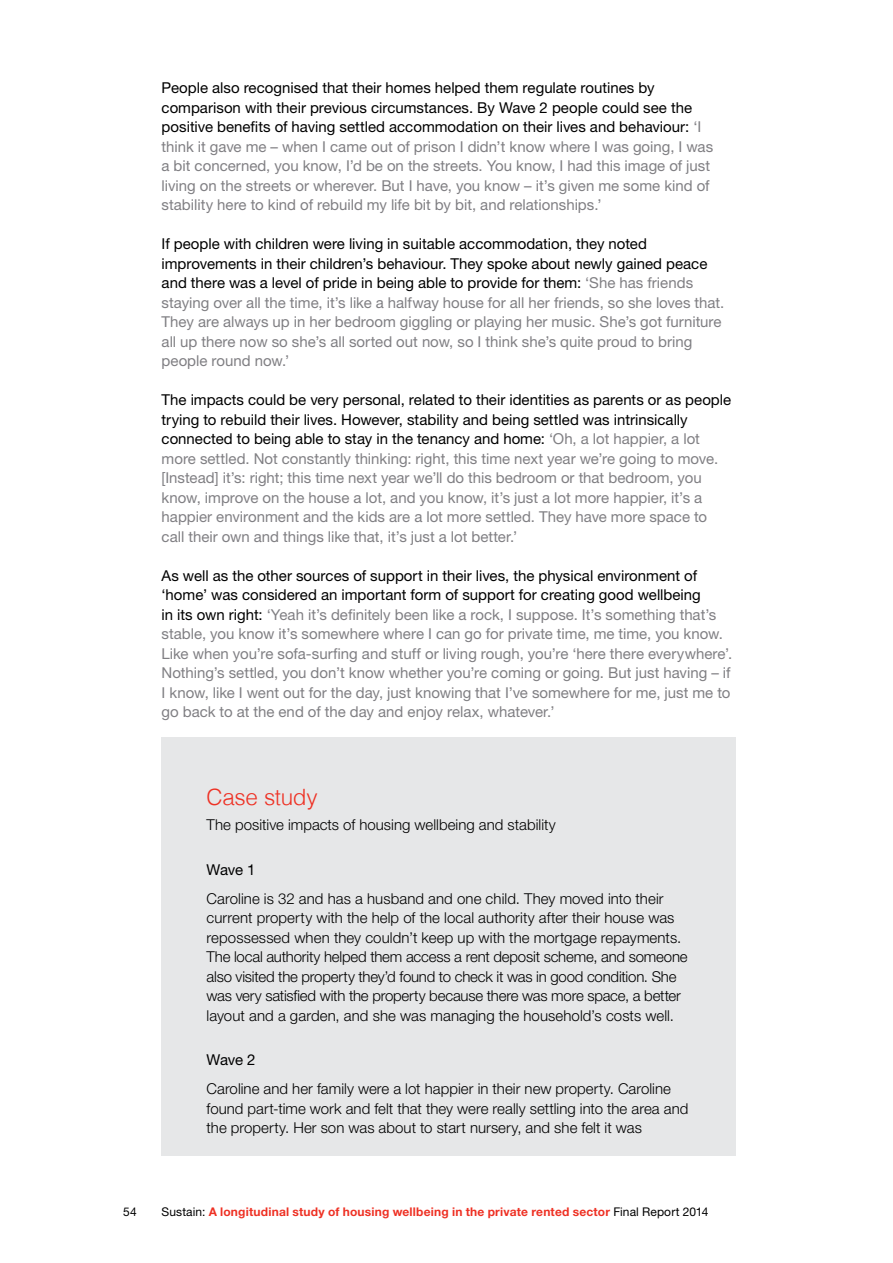
<style>
.page{position:relative;width:893px;height:1263px;background:#fff}
.page>*{position:absolute;margin:0;border:0;box-sizing:border-box;transform-origin:0 0}
.t1{font:300 22.5px "Helvetica";letter-spacing:-.015em;color:#ee3124}
.t2{font:15px/19.5px "Helvetica Neue LT Pro";color:#807f83}
.t3{font:300 15px/19.5px "Helvetica Neue LT Pro";color:#000}
.t4{font:15px "Helvetica Neue LT Pro";letter-spacing:-.015em;color:#000}
.t5{font:700 12px "Helvetica Neue LT Pro";letter-spacing:.02em;color:#ee3124}
.t6{font:12px "Helvetica Neue LT Pro";color:#000}
.s1{color:#000}
.s2{font-weight:400;color:#000}
</style>
<div class="page">
<div style="left:162px;top:737px;width:574px;height:418px;background:#e6e7e8"></div>
<p class="t2" style="left:162px;top:78px;width:553px"><span class="s1">People also recognised that their homes helped them regulate routines by comparison with their previous circumstances. By Wave 2 people could see the positive benefits of having settled accommodation on their lives and behaviour:</span> ‘I think it gave me – when I came out of prison I didn’t know where I was going, I was a bit concerned, you know, I’d be on the streets. You know, I had this image of just living on the streets or wherever. But I have, you know – it’s given me some kind of stability here to kind of rebuild my life bit by bit, and relationships.’</p>
<p class="t2" style="left:162px;top:234px;width:564px"><span class="s1">If people with children were living in suitable accommodation, they noted improvements in their children’s behaviour. They spoke about newly gained peace and there was a level of pride in being able to provide for them:</span> ‘She has friends staying over all the time, it’s like a halfway house for all her friends, so she loves that.<br>They are always up in her bedroom giggling or playing her music. She’s got furniture all up there now so she’s all sorted out now, so I think she’s quite proud to bring people round now.’</p>
<p class="t2" style="left:162px;top:390px;width:571px"><span class="s1">The impacts could be very personal, related to their identities as parents or as people trying to rebuild their lives. However, stability and being settled was intrinsically connected to being able to stay in the tenancy and home:</span> ‘Oh, a lot happier, a lot more settled. Not constantly thinking: right, this time next year we’re going to move. [Instead] it’s: right; this time next year we’ll do this bedroom or that bedroom, you know, improve on the house a lot, and you know, it’s just a lot more happier, it’s a happier environment and the kids are a lot more settled. They have more space to call their own and things like that, it’s just a lot better.’</p>
<p class="t2" style="left:162px;top:565px;width:572px"><span class="s1">As well as the other sources of support in their lives, the physical environment of ‘home’ was considered an important form of support for creating good wellbeing<br>in its own right:</span> ‘Yeah it’s definitely been like a rock, I suppose. It’s something that’s stable, you know it’s somewhere where I can go for private time, me time, you know.<br>Like when you’re sofa-surfing and stuff or living rough, you’re ‘here there everywhere’.<br>Nothing’s settled, you don’t know whether you’re coming or going. But just having – if I know, like I went out for the day, just knowing that I’ve somewhere for me, just me to go back to at the end of the day and enjoy relax, whatever.’</p>
<h1 class="t1" style="left:207px;top:779px;width:113px">Case study</h1>
<p class="t3" style="left:207px;top:815px;width:351px">The positive impacts of housing wellbeing and stability</p>
<p class="t4" style="left:207px;top:860px;width:51px">Wave 1</p>
<p class="t3" style="left:207px;top:888px;width:483px">Caroline is 32 and has a husband and one child. They moved into their current property with the help of the local authority after their house was repossessed when they couldn’t keep up with the mortgage repayments.<br>The local authority helped them access a rent deposit scheme, and someone also visited the property they’d found to check it was in good condition. She was very satisfied with the property because there was more space, a better layout and a garden, and she was managing the household’s costs well.</p>
<p class="t4" style="left:207px;top:1050px;width:51px">Wave 2</p>
<p class="t3" style="left:207px;top:1079px;width:483px">Caroline and her family were a lot happier in their new property. Caroline found part-time work and felt that they were really settling into the area and the property. Her son was about to start nursery, and she felt it was</p>
<p class="t6" style="left:123px;top:1204px;width:15px">54</p>
<p class="t5" style="left:162px;top:1204px;width:548px"><span class="s2">Sustain:</span> A longitudinal study of housing wellbeing in the private rented sector <span class="s2">Final Report 2014</span></p>
</div>
